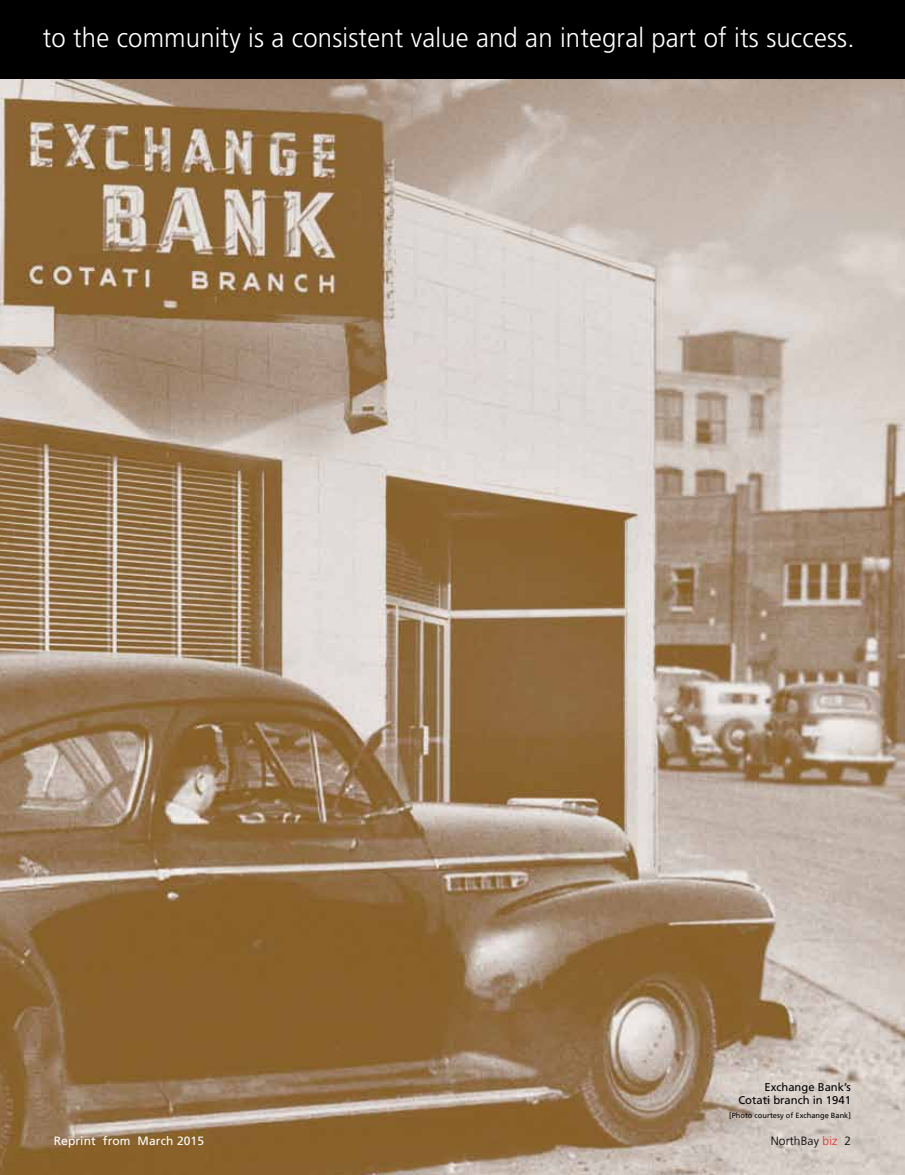
<style>
.page{position:relative;width:905px;height:1175px;background:#fff}
.page>*{position:absolute;margin:0;border:0;box-sizing:border-box;transform-origin:0 0}
.t1{font:300 27px "Frutiger";letter-spacing:.005em;color:#fff;scale:.95 1}
.t2{font:12px "Frutiger";letter-spacing:.01em;color:#fff}
.t3{font:300 12px "Frutiger";letter-spacing:.01em;color:#000}
.t4{font:11.25px/13.5px "Frutiger";color:#000;text-align:right}
.t5{font:7.5px "Frutiger";color:#000}
.s1{color:#e62f27}
</style>
<div class="page">
<img style="left:0;top:78px;width:904px;height:1096px">
<div style="left:0;top:0;width:904px;height:78px;background:#000"></div>
<p class="t1" style="left:43px;top:23px;width:856px">to the community is a consistent value and an integral part of its success.</p>
<p class="t4" style="left:738px;top:1079px;width:114px">Exchange Bank’s<br>Cotati branch in 1941</p>
<p class="t5" style="left:729px;top:1110px;width:123px">[Photo courtesy of Exchange Bank]</p>
<p class="t2" style="left:54px;top:1133px;width:152px">Reprint from March 2015</p>
<p class="t3" style="left:770px;top:1133px;width:82px">NorthBay <span class="s1">biz</span> 2</p>
</div>
